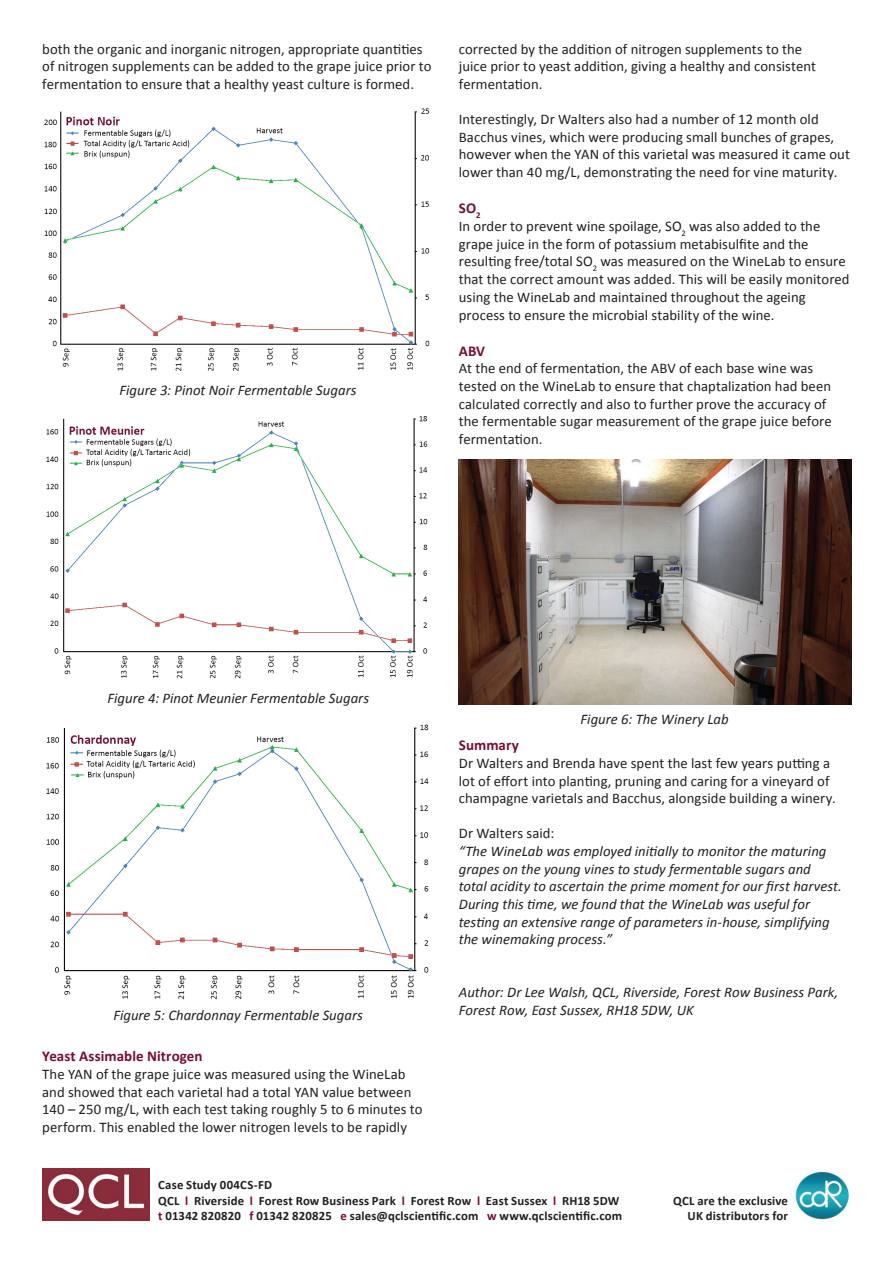
<style>
.page{position:relative;width:893px;height:1263px;background:#fff}
.page>*{position:absolute;margin:0;border:0;box-sizing:border-box;transform-origin:0 0}
.t1{font:700 15px "Calibri";letter-spacing:.005em;color:#780e2d}
.t2{font:14.7px/17.7px "Calibri";letter-spacing:.005em;color:#231f20}
.t3{font:italic 14.7px/17.7px "Calibri";color:#231f20}
.t4{font:700 12.75px/15.8px "Calibri";letter-spacing:.01em;color:#231f20}
.s1{color:#780e2d}
</style>
<div class="page">
<img style="left:43px;top:1168px;width:107px;height:53px">
<img style="left:795px;top:1171px;width:55px;height:48px">
<img style="left:44px;top:108px;width:386px;height:263px">
<img style="left:46px;top:724px;width:383px;height:276px">
<img style="left:46px;top:416px;width:382px;height:263px">
<img style="left:459px;top:460px;width:392px;height:244px">
<p class="t2" style="left:42px;top:40px;width:391px">both the organic and inorganic nitrogen, appropriate quantities of nitrogen supplements can be added to the grape juice prior to fermentation to ensure that a healthy yeast culture is formed.</p>
<p class="t3" style="left:119px;top:381px;width:239px">Figure 3: Pinot Noir Fermentable Sugars</p>
<p class="t2" style="left:459px;top:40px;width:359px">corrected by the addition of nitrogen supplements to the juice prior to yeast addition, giving a healthy and consistent fermentation.</p>
<p class="t2" style="left:459px;top:110px;width:393px">Interestingly, Dr Walters also had a number of 12 month old Bacchus vines, which were producing small bunches of grapes, however when the YAN of this varietal was measured it came out lower than 40 mg/L, demonstrating the need for vine maturity.</p>
<p class="t1" style="left:459px;top:199px;width:23px">SO<sub>2</sub></p>
<p class="t2" style="left:459px;top:217px;width:392px">In order to prevent wine spoilage, SO<sub>2</sub> was also added to the grape juice in the form of potassium metabisulfite and the resulting free/total SO<sub>2</sub> was measured on the WineLab to ensure that the correct amount was added. This will be easily monitored using the WineLab and maintained throughout the ageing process to ensure the microbial stability of the wine.</p>
<p class="t1" style="left:459px;top:341px;width:28px">ABV</p>
<p class="t2" style="left:459px;top:360px;width:374px">At the end of fermentation, the ABV of each base wine was tested on the WineLab to ensure that chaptalization had been calculated correctly and also to further prove the accuracy of the fermentable sugar measurement of the grape juice before fermentation.</p>
<p class="t3" style="left:107px;top:688px;width:263px">Figure 4: Pinot Meunier Fermentable Sugars</p>
<p class="t3" style="left:113px;top:1006px;width:251px">Figure 5: Chardonnay Fermentable Sugars</p>
<p class="t1" style="left:42px;top:1047px;width:162px">Yeast Assimable Nitrogen</p>
<p class="t2" style="left:42px;top:1065px;width:382px">The YAN of the grape juice was measured using the WineLab and showed that each varietal had a total YAN value between 140 – 250 mg/L, with each test taking roughly 5 to 6 minutes to perform. This enabled the lower nitrogen levels to be rapidly</p>
<p class="t3" style="left:581px;top:710px;width:150px">Figure 6: The Winery Lab</p>
<p class="t1" style="left:459px;top:736px;width:62px">Summary</p>
<p class="t2" style="left:459px;top:754px;width:378px">Dr Walters and Brenda have spent the last few years putting a lot of effort into planting, pruning and caring for a vineyard of champagne varietals and Bacchus, alongside building a winery.</p>
<p class="t2" style="left:459px;top:825px;width:97px">Dr Walters said:</p>
<p class="t3" style="left:459px;top:842px;width:384px">“The WineLab was employed initially to monitor the maturing grapes on the young vines to study fermentable sugars and total acidity to ascertain the prime moment for our first harvest.<br>During this time, we found that the WineLab was useful for testing an extensive range of parameters in-house, simplifying the winemaking process.”</p>
<p class="t3" style="left:459px;top:983px;width:381px">Author: Dr Lee Walsh, QCL, Riverside, Forest Row Business Park,<br>Forest Row, East Sussex, RH18 5DW, UK</p>
<p class="t4" style="left:158px;top:1176px;width:466px">Case Study 004CS-FD<br>QCL <span class="s1">l</span> Riverside <span class="s1">l</span> Forest Row Business Park <span class="s1">l</span> Forest Row <span class="s1">l</span> East Sussex <span class="s1">l</span> RH18 5DW <span class="s1">t</span> 01342 820820 <span class="s1">f</span> 01342 820825 <span class="s1">e</span> sales@qclscientific.com <span class="s1">w</span> www.qclscientific.com</p>
<p class="t4" style="left:673px;top:1193px;width:116px;line-height:15.3px;text-align:right">QCL are the exclusive<br>UK distributors for</p>
</div>
